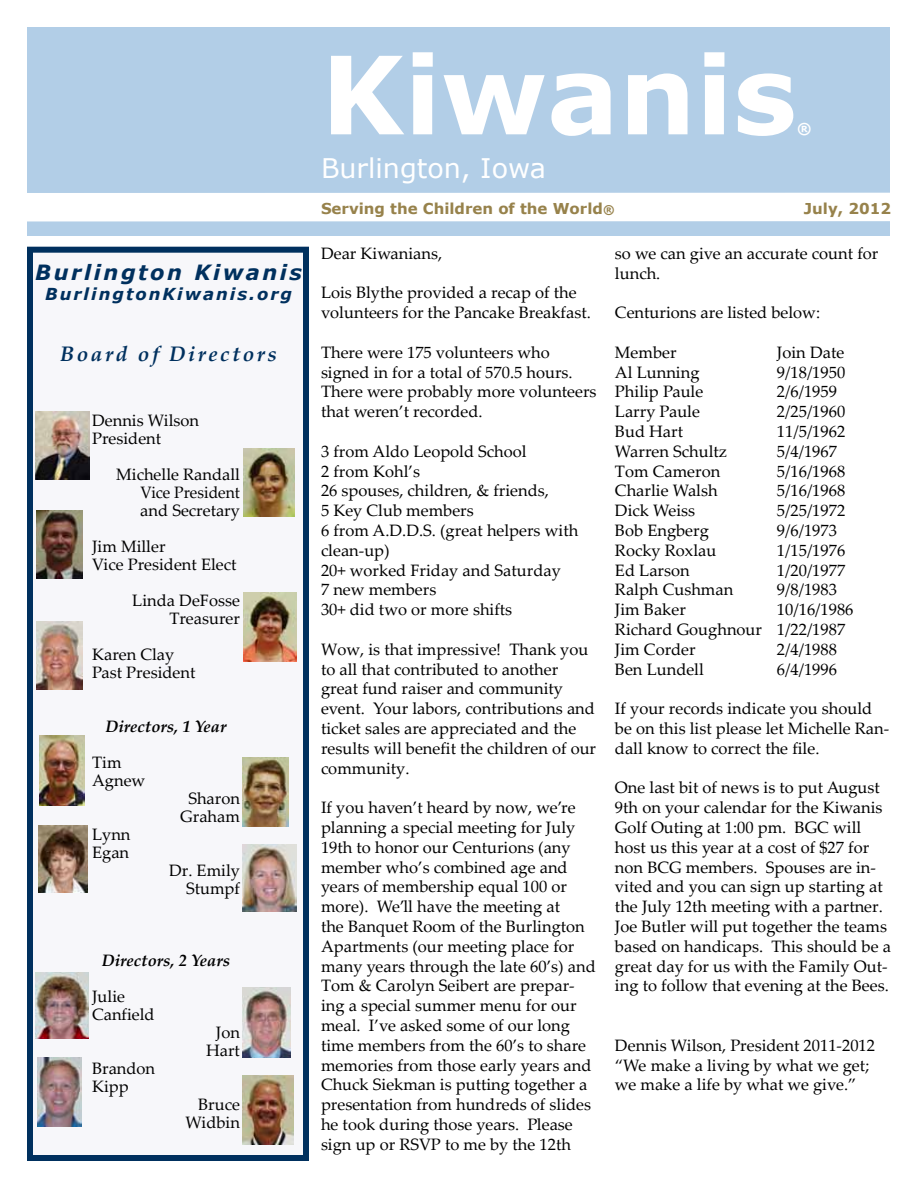
<style>
.page{position:relative;width:918px;height:1188px;background:#fff}
.page>*{position:absolute;margin:0;border:0;box-sizing:border-box;transform-origin:0 0}
.t1{font:700 108px "Verdana";color:#fff}
.t2{font:27px "Verdana";color:#fff}
.t3{font:italic 700 21px "Verdana";letter-spacing:.12em;color:#00305e}
.t4{font:italic 700 21px "Palatino Linotype";letter-spacing:.12em;color:#00305e}
.t5{font:16.5px/19.8px "Palatino Linotype";color:#000}
.t6{font:italic 700 16.5px "Palatino Linotype";color:#000}
.t7{font:italic 700 16.5px "Verdana";letter-spacing:.12em;color:#00305e}
.t8{font:700 15px "Verdana";color:#97824b}
.t9{font:700 15px "Verdana";color:#fff}
.s1{font-size:12px}
</style>
<div class="page">
<div style="left:28px;top:28px;width:862px;height:208px;background:#b2cee7"></div>
<div style="left:27px;top:247px;width:282px;height:914px;background:#f7f7fa;border:6px solid #00305e"></div>
<img style="left:243px;top:593px;width:54px;height:68px">
<img style="left:36px;top:621px;width:47px;height:68px">
<img style="left:242px;top:988px;width:49px;height:69px">
<img style="left:244px;top:448px;width:50px;height:69px">
<img style="left:37px;top:1058px;width:45px;height:68px">
<img style="left:242px;top:1076px;width:51px;height:68px">
<img style="left:35px;top:412px;width:54px;height:67px">
<img style="left:243px;top:757px;width:45px;height:70px">
<img style="left:38px;top:826px;width:49px;height:67px">
<img style="left:37px;top:510px;width:46px;height:68px">
<img style="left:243px;top:844px;width:54px;height:67px">
<img style="left:36px;top:972px;width:52px;height:67px">
<img style="left:40px;top:736px;width:45px;height:69px">
<div style="left:27px;top:193px;width:870px;height:28px;background:#fff"></div>
<p class="t3" style="left:35px;top:258px;width:268px">Burlington Kiwanis</p>
<p class="t7" style="left:45px;top:282px;width:249px">BurlingtonKiwanis.org</p>
<p class="t4" style="left:60px;top:339px;width:218px">Board of Directors</p>
<p class="t5" style="left:92px;top:411px;width:109px;line-height:18px">Dennis Wilson<br>President</p>
<p class="t5" style="left:140px;top:465px;width:101px;line-height:18px;text-align:justify;text-indent:-24px">Michelle Randall Vice President and Secretary</p>
<p class="t5" style="left:92px;top:537px;width:146px;line-height:18px">Jim Miller<br>Vice President Elect</p>
<p class="t5" style="left:132px;top:591px;width:109px;line-height:18px;text-align:right">Linda DeFosse<br>Treasurer</p>
<p class="t5" style="left:92px;top:645px;width:105px;line-height:18px">Karen Clay<br>Past President</p>
<p class="t6" style="left:106px;top:715px;width:123px">Directors, 1 Year</p>
<p class="t5" style="left:92px;top:753px;width:55px;line-height:18px">Tim<br>Agnew</p>
<p class="t5" style="left:180px;top:789px;width:61px;line-height:18px;text-align:center">Sharon<br>Graham</p>
<p class="t5" style="left:92px;top:825px;width:40px;line-height:18px">Lynn<br>Egan</p>
<p class="t5" style="left:169px;top:861px;width:72px;line-height:18px;text-align:right">Dr. Emily<br>Stumpf</p>
<p class="t6" style="left:102px;top:949px;width:130px">Directors, 2 Years</p>
<p class="t5" style="left:92px;top:987px;width:64px;line-height:18px">Julie<br>Canfield</p>
<p class="t5" style="left:206px;top:1023px;width:35px;line-height:18px;text-align:center">Jon<br>Hart</p>
<p class="t5" style="left:92px;top:1059px;width:65px;line-height:18px">Brandon<br>Kipp</p>
<p class="t5" style="left:186px;top:1095px;width:56px;line-height:18px;text-align:right">Bruce<br>Widbin</p>
<h1 class="t1" style="left:321px;top:19px;width:477px">Kiwanis</h1>
<p class="t9" style="left:797px;top:118px;width:16px">®</p>
<h2 class="t2" style="left:321px;top:150px;width:227px">Burlington, Iowa</h2>
<p class="t8" style="left:321px;top:198px;width:295px">Serving the Children of the World<span class="s1">®</span></p>
<p class="t8" style="left:804px;top:198px;width:89px">July, 2012</p>
<p class="t5" style="left:321px;top:243px;width:123px">Dear Kiwanians,</p>
<p class="t5" style="left:321px;top:282px;width:271px">Lois Blythe provided a recap of the volunteers for the Pancake Breakfast.</p>
<p class="t5" style="left:321px;top:342px;width:277px">There were 175 volunteers who signed in for a total of 570.5 hours.<br>There were probably more volunteers that weren’t recorded.</p>
<p class="t5" style="left:321px;top:441px;width:259px">3 from Aldo Leopold School<br>2 from Kohl’s<br>26 spouses, children, &amp; friends,<br>5 Key Club members<br>6 from A.D.D.S. (great helpers with clean-up)<br>20+ worked Friday and Saturday<br>7 new members<br>30+ did two or more shifts</p>
<p class="t5" style="left:321px;top:639px;width:277px">Wow, is that impressive! Thank you to all that contributed to another great fund raiser and community event. Your labors, contributions and ticket sales are appreciated and the results will benefit the children of our community.</p>
<p class="t5" style="left:321px;top:797px;width:276px">If you haven’t heard by now, we’re planning a special meeting for July 19th to honor our Centurions (any member who’s combined age and years of membership equal 100 or more). We’ll have the meeting at<br>the Banquet Room of the Burlington Apartments (our meeting place for many years through the late 60’s) and Tom &amp; Carolyn Seibert are prepar&shy;ing a special summer menu for our meal. I’ve asked some of our long time members from the 60’s to share memories from those early years and Chuck Siekman is putting together a presentation from hundreds of slides he took during those years. Please sign up or RSVP to me by the 12th</p>
<p class="t5" style="left:615px;top:243px;width:265px">so we can give an accurate count for lunch.</p>
<p class="t5" style="left:615px;top:302px;width:207px">Centurions are listed below:</p>
<p class="t5" style="left:615px;top:342px;width:63px">Member</p>
<p class="t5" style="left:777px;top:342px;width:69px">Join Date</p>
<p class="t5" style="left:615px;top:361px;width:86px">Al Lunning</p>
<p class="t5" style="left:777px;top:361px;width:70px">9/18/1950</p>
<p class="t5" style="left:615px;top:381px;width:90px">Philip Paule</p>
<p class="t5" style="left:777px;top:381px;width:62px">2/6/1959</p>
<p class="t5" style="left:615px;top:401px;width:87px">Larry Paule</p>
<p class="t5" style="left:777px;top:401px;width:70px">2/25/1960</p>
<p class="t5" style="left:615px;top:421px;width:70px">Bud Hart</p>
<p class="t5" style="left:777px;top:421px;width:70px">11/5/1962</p>
<p class="t5" style="left:615px;top:441px;width:114px">Warren Schultz</p>
<p class="t5" style="left:777px;top:441px;width:62px">5/4/1967</p>
<p class="t5" style="left:615px;top:460px;width:107px">Tom Cameron</p>
<p class="t5" style="left:777px;top:460px;width:70px">5/16/1968</p>
<p class="t5" style="left:615px;top:480px;width:104px">Charlie Walsh</p>
<p class="t5" style="left:777px;top:480px;width:70px">5/16/1968</p>
<p class="t5" style="left:615px;top:500px;width:82px">Dick Weiss</p>
<p class="t5" style="left:777px;top:500px;width:70px">5/25/1972</p>
<p class="t5" style="left:615px;top:520px;width:95px">Bob Engberg</p>
<p class="t5" style="left:777px;top:520px;width:62px">9/6/1973</p>
<p class="t5" style="left:615px;top:540px;width:103px">Rocky Roxlau</p>
<p class="t5" style="left:777px;top:540px;width:70px">1/15/1976</p>
<p class="t5" style="left:615px;top:559px;width:76px">Ed Larson</p>
<p class="t5" style="left:777px;top:559px;width:70px">1/20/1977</p>
<p class="t5" style="left:615px;top:579px;width:120px">Ralph Cushman</p>
<p class="t5" style="left:777px;top:579px;width:62px">9/8/1983</p>
<p class="t5" style="left:615px;top:599px;width:72px">Jim Baker</p>
<p class="t5" style="left:615px;top:599px;width:240px;text-indent:162px">10/16/1986<br>Richard Goughnour 1/22/1987<br>Jim Corder</p>
<p class="t5" style="left:777px;top:639px;width:62px">2/4/1988</p>
<p class="t5" style="left:615px;top:658px;width:90px">Ben Lundell</p>
<p class="t5" style="left:777px;top:658px;width:62px">6/4/1996</p>
<p class="t5" style="left:615px;top:698px;width:276px">If your records indicate you should be on this list please let Michelle Ran&shy;dall know to correct the file.</p>
<p class="t5" style="left:615px;top:777px;width:278px">One last bit of news is to put August 9th on your calendar for the Kiwanis Golf Outing at 1:00 pm. BGC will host us this year at a cost of $27 for non BCG members. Spouses are in&shy;vited and you can sign up starting at the July 12th meeting with a partner.<br>Joe Butler will put together the teams based on handicaps. This should be a great day for us with the Family Out&shy;ing to follow that evening at the Bees.</p>
<p class="t5" style="left:615px;top:1035px;width:262px">Dennis Wilson, President 2011-2012 “We make a living by what we get; we make a life by what we give.”</p>
</div>
